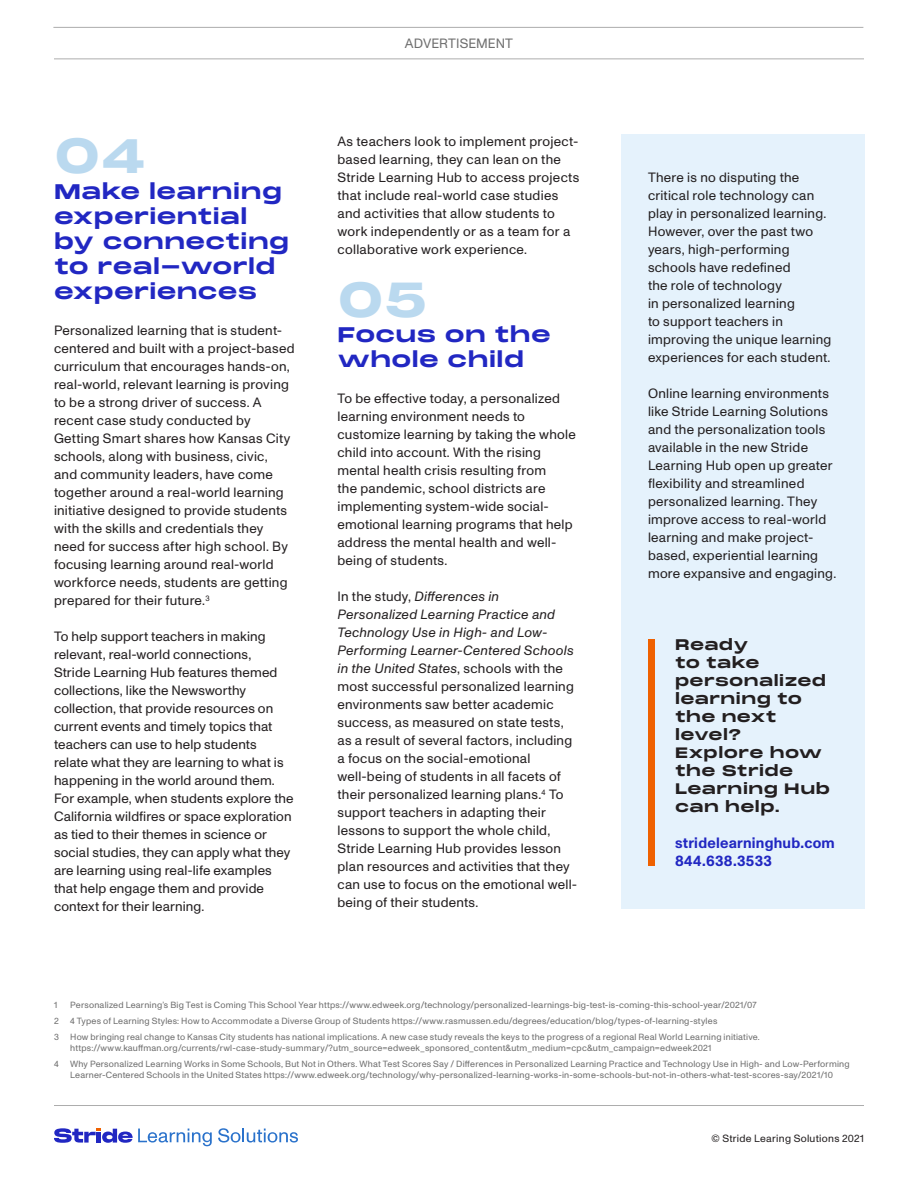
<style>
.page{position:relative;width:918px;height:1188px;background:#fff}
.page>*{position:absolute;margin:0;border:0;box-sizing:border-box;transform-origin:0 0}
.subhead_number{font:700 48px "Monument Extended";color:#bad9ef}
.numbered_subhead{font:700 21px/25.2px "Monument Extended";letter-spacing:.015em;color:#2127c2}
.pull_quote{font:700 15px/18px "Monument Extended";letter-spacing:.025em;color:#231f20}
.pull_quote-2{font:700 15px/18px "ABC Monument Grotesk";letter-spacing:.015em;color:#2127c2}
.body_copy{font:13.5px/18px "ABC Monument Grotesk";letter-spacing:.02em;color:#231f20}
.t1{font:13.5px "ABC Monument Grotesk";letter-spacing:.005em;color:#6e6e6e}
.t2{font:10.5px "ABC Monument Grotesk";letter-spacing:.03em;color:#231f20}
.footnote{font:9px/10.8px "ABC Monument Grotesk";letter-spacing:.02em;color:#6e6e6e}
.s1{font-style:italic}
</style>
<div class="page">
<div style="left:621px;top:135px;width:243px;height:774px;background:#e5f2fc"></div>
<hr style="left:54px;top:1105px;width:810px;height:1px;background:#adadad">
<svg style="left:54px;top:1128px;width:158px;height:18px"></svg>
<svg style="left:218px;top:1128px;width:80px;height:15px"></svg>
<hr style="left:53px;top:27px;width:810px;height:1px;background:#adadad">
<hr style="left:54px;top:58px;width:810px;height:1px;background:#adadad">
<div style="left:648px;top:639px;width:7px;height:227px;background:#ef6100"></div>
<p class="subhead_number" style="left:54px;top:122px;width:94px">04</p>
<p class="numbered_subhead" style="left:54px;top:178px;width:237px">Make learning experiential by connecting to real-world experiences</p>
<p class="body_copy" style="left:54px;top:322px;width:242px">Personalized learning that is student&shy;centered and built with a project-based curriculum that encourages hands-on, real-world, relevant learning is proving to be a strong driver of success. A recent case study conducted by Getting Smart shares how Kansas City schools, along with business, civic,<br>and community leaders, have come together around a real-world learning initiative designed to provide students with the skills and credentials they need for success after high school. By focusing learning around real-world workforce needs, students are getting prepared for their future.<sup>3</sup></p>
<p class="body_copy" style="left:54px;top:628px;width:241px">To help support teachers in making relevant, real-world connections,<br>Stride Learning Hub features themed collections, like the Newsworthy collection, that provide resources on current events and timely topics that teachers can use to help students relate what they are learning to what is happening in the world around them.<br>For example, when students explore the California wildfires or space exploration as tied to their themes in science or social studies, they can apply what they are learning using real-life examples that help engage them and provide context for their learning.</p>
<p class="t1" style="left:405px;top:36px;width:110px">ADVERTISEMENT</p>
<p class="body_copy" style="left:338px;top:132px;width:243px">As teachers look to implement project&shy;based learning, they can lean on the Stride Learning Hub to access projects that include real-world case studies and activities that allow students to work independently or as a team for a collaborative work experience.</p>
<p class="subhead_number" style="left:338px;top:266px;width:91px">05</p>
<p class="numbered_subhead" style="left:338px;top:321px;width:215px">Focus on the whole child</p>
<p class="body_copy" style="left:338px;top:390px;width:240px">To be effective today, a personalized learning environment needs to customize learning by taking the whole child into account. With the rising mental health crisis resulting from<br>the pandemic, school districts are implementing system-wide social&shy;emotional learning programs that help address the mental health and well&shy;being of students.</p>
<p class="body_copy" style="left:338px;top:588px;width:241px">In the study, <span class="s1">Differences in Personalized Learning Practice and Technology Use in High- and Low-Performing Learner-Centered Schools in the United States</span>, schools with the most successful personalized learning environments saw better academic success, as measured on state tests, as a result of several factors, including a focus on the social-emotional well-being of students in all facets of their personalized learning plans.<sup>4</sup> To support teachers in adapting their lessons to support the whole child, Stride Learning Hub provides lesson plan resources and activities that they can use to focus on the emotional well&shy;being of their students.</p>
<p class="body_copy" style="left:648px;top:168px;width:185px">There is no disputing the critical role technology can play in personalized learning.<br>However, over the past two years, high-performing schools have redefined<br>the role of technology<br>in personalized learning<br>to support teachers in improving the unique learning experiences for each student.</p>
<p class="body_copy" style="left:648px;top:384px;width:190px">Online learning environments like Stride Learning Solutions and the personalization tools available in the new Stride<br>Learning Hub open up greater flexibility and streamlined personalized learning. They improve access to real-world learning and make project&shy;based, experiential learning more expansive and engaging.</p>
<p class="pull_quote" style="left:675px;top:635px;width:157px">Ready<br>to take personalized learning to the next level?<br>Explore how the Stride<br>Learning Hub can help.</p>
<p class="pull_quote-2" style="left:675px;top:834px;width:161px">stridelearninghub.com<br>844.638.3533</p>
<p class="footnote" style="left:54px;top:999px;width:5px">1</p>
<p class="footnote" style="left:70px;top:999px;width:688px">Personalized Learning’s Big Test is Coming This School Year https://www.edweek.org/technology/personalized-learnings-big-test-is-coming-this-school-year/2021/07</p>
<p class="footnote" style="left:54px;top:1016px;width:6px">2</p>
<p class="footnote" style="left:70px;top:1016px;width:649px">4 Types of Learning Styles: How to Accommodate a Diverse Group of Students https://www.rasmussen.edu/degrees/education/blog/types-of-learning-styles</p>
<p class="footnote" style="left:54px;top:1032px;width:6px">3</p>
<p class="footnote" style="left:70px;top:1032px;width:691px">How bringing real change to Kansas City students has national implications. A new case study reveals the keys to the progress of a regional Real World Learning initiative. https://www.kauffman.org/currents/rwl-case-study-summary/?utm_source=edweek_sponsored_content&amp;utm_medium=cpc&amp;utm_campaign=edweek2021</p>
<p class="footnote" style="left:54px;top:1059px;width:6px">4</p>
<p class="footnote" style="left:70px;top:1059px;width:781px">Why Personalized Learning Works in Some Schools, But Not in Others. What Test Scores Say / Differences in Personalized Learning Practice and Technology Use in High- and Low-Performing<br>Learner-Centered Schools in the United States https://www.edweek.org/technology/why-personalized-learning-works-in-some-schools-but-not-in-others-what-test-scores-say/2021/10</p>
<p class="t2" style="left:712px;top:1132px;width:154px">© Stride Learing Solutions 2021</p>
</div>
